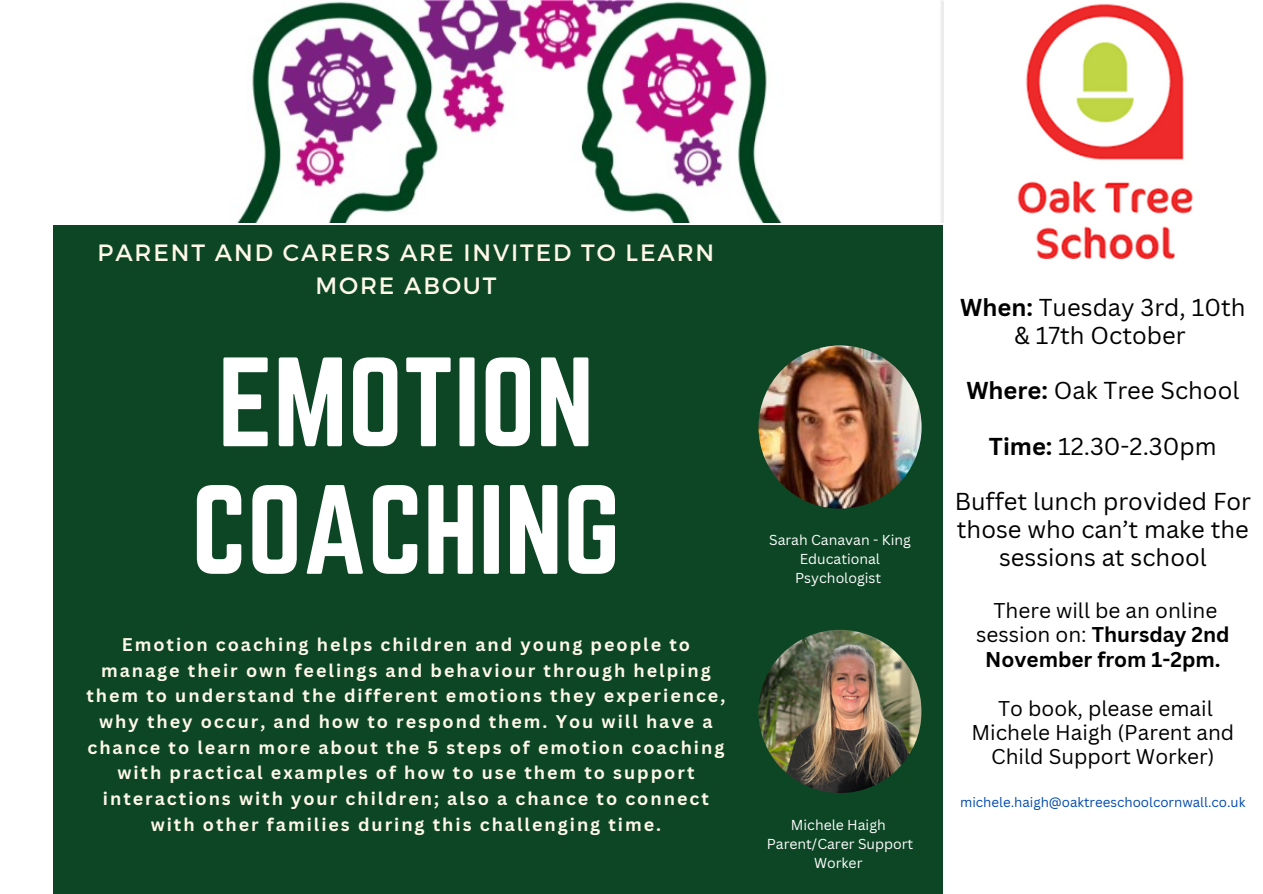
<style>
.page{position:relative;width:1263px;height:894px;background:#fff}
.page>*{position:absolute;margin:0;border:0;box-sizing:border-box;transform-origin:0 0}
.t1{font:110.85px/127.5px "Norwester";color:#fff}
.t2{font:23.85px/27.8px "Canva Sans";color:#000;text-align:center}
.t3{font:23.55px/32.8px "Montserrat";letter-spacing:.08em;color:#fff8e9;text-align:center}
.t4{font:20.85px/24.5px "Canva Sans";color:#000;text-align:center}
.t5{font:700 17.85px/25.7px "Canva Sans";letter-spacing:.11em;color:#fff8e9;text-align:center}
.t6{font:13.95px/19px "Canva Sans";color:#fff;text-align:center}
.t7{font:13.35px "Canva Sans";color:#004aad}
.s1{font-weight:700}
</style>
<div class="page">
<div style="left:54px;top:225px;width:889px;height:668px;background:#0d4625"></div>
<img style="left:237px;top:0;width:706px;height:223px">
<img style="left:1017px;top:3px;width:176px;height:256px">
<img style="left:758px;top:345px;width:164px;height:163px;border-radius:50%">
<img style="left:758px;top:629px;width:163px;height:163px;border-radius:50%">
<p class="t3" style="left:98px;top:235px;width:618px">PARENT AND CARERS ARE INVITED TO LEARN<br>MORE ABOUT</p>
<p class="t1" style="left:191px;top:338px;width:431px">EMOTION<br>COACHING</p>
<p class="t5" style="left:86px;top:631px;width:640px">Emotion coaching helps children and young people to manage their own feelings and behaviour through helping them to understand the different emotions they experience, why they occur, and how to respond them. You will have a chance to learn more about the 5 steps of emotion coaching with practical examples of how to use them to support interactions with your children; also a chance to connect with other families during this challenging time.</p>
<p class="t6" style="left:769px;top:530px;width:143px">Sarah Canavan - King</p>
<p class="t6" style="left:795px;top:549px;width:88px">Educational<br>Psychologist</p>
<p class="t6" style="left:791px;top:814px;width:96px">Michele Haigh</p>
<p class="t6" style="left:767px;top:833px;width:148px">Parent/Carer Support<br>Worker</p>
<p class="t2" style="left:960px;top:293px;width:287px"><span class="s1">When:</span> Tuesday 3rd, 10th &amp; 17th October</p>
<p class="t2" style="left:966px;top:376px;width:274px"><span class="s1">Where:</span> Oak Tree School</p>
<p class="t2" style="left:989px;top:431px;width:229px"><span class="s1">Time:</span> 12.30-2.30pm</p>
<p class="t2" style="left:955px;top:487px;width:298px">Buffet lunch provided For those who can’t make the sessions at school</p>
<p class="t4" style="left:976px;top:597px;width:255px">There will be an online session on: <span class="s1">Thursday 2nd<br>November from 1-2pm.</span></p>
<p class="t4" style="left:971px;top:695px;width:264px">To book, please email<br>Michele Haigh (Parent and<br>Child Support Worker)</p>
<p class="t7" style="left:960px;top:792px;width:287px">michele.haigh@oaktreeschoolcornwall.co.uk</p>
</div>
